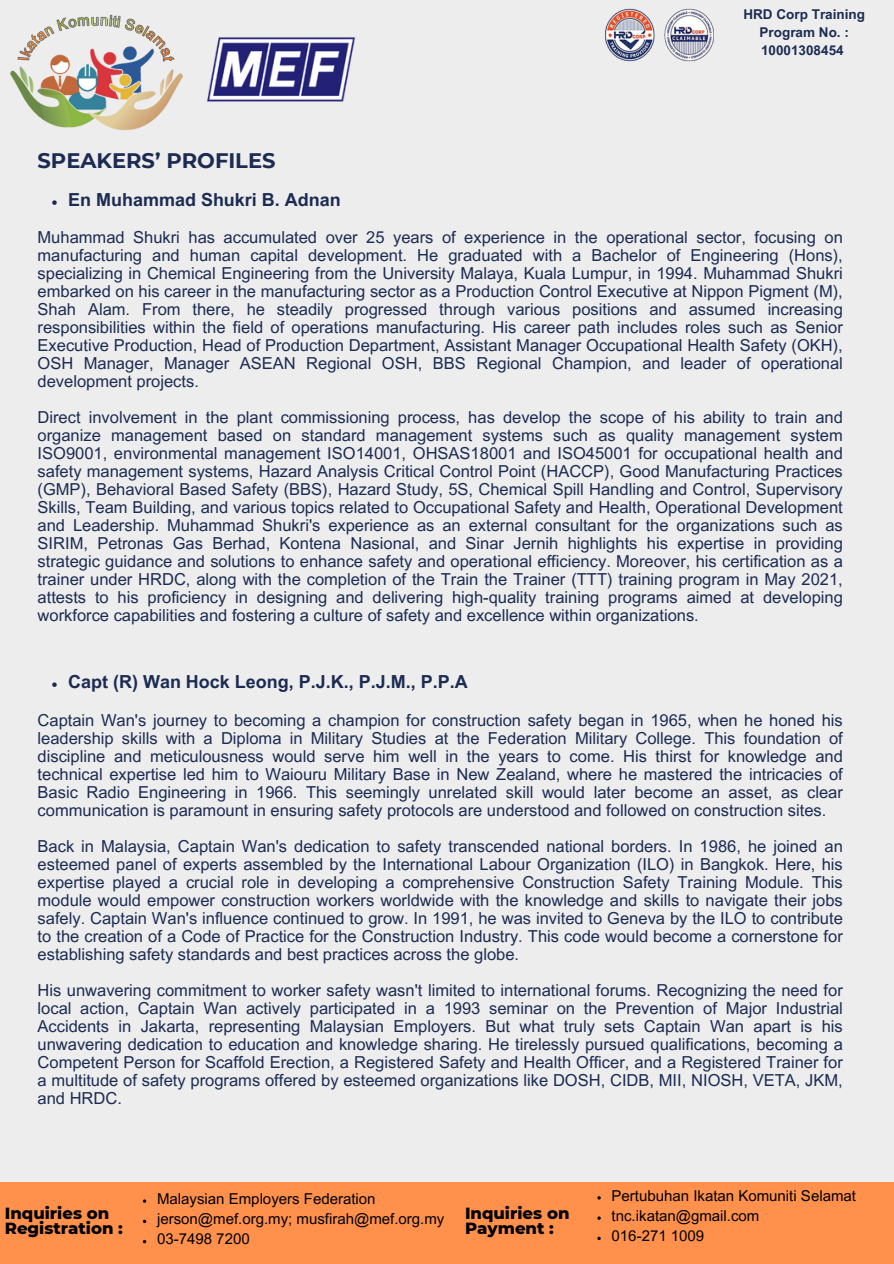
<style>
.page{position:relative;width:894px;height:1264px;background:#fff}
.page>*{position:absolute;margin:0;border:0;box-sizing:border-box;transform-origin:0 0}
.t1{font:700 21px "Montserrat";color:#1c2b52}
.t2{font:700 18px "Arial MT Pro";color:#1c2b52}
.t3{font:16.5px/18px "Arial MT Pro";color:#1c2b52;text-align:justify}
.t4{font:800 16.5px/15.8px "Montserrat";color:#000}
.t5{font:15px "Arial MT Pro";color:#000}
.t6{font:700 13.5px/18px "Arial MT Pro";color:#1c2b52;text-align:center}
</style>
<div class="page">
<div style="left:0;top:0;width:893px;height:1263px;background:#ededed"></div>
<img style="left:10px;top:14px;width:173px;height:117px">
<img style="left:207px;top:37px;width:149px;height:65px">
<div style="left:0;top:1182px;width:893px;height:81px;background:#ff914d"></div>
<img style="left:605px;top:8px;width:108px;height:54px">
<svg style="left:52px;top:200px;width:5px;height:5px"></svg>
<svg style="left:52px;top:682px;width:5px;height:5px"></svg>
<h2 class="t1" style="left:38px;top:148px;width:239px">SPEAKERS’ PROFILES</h2>
<p class="t2" style="left:68px;top:193px;width:274px">En Muhammad Shukri B. Adnan</p>
<h3 class="t6" style="left:743px;top:7px;width:123px">HRD Corp Training<br>Program No. :<br>10001308454</h3>
<p class="t3" style="left:38px;top:230px;width:806px">Muhammad Shukri has accumulated over 25 years of experience in the operational sector, focusing on manufacturing and human capital development. He graduated with a Bachelor of Engineering (Hons), specializing in Chemical Engineering from the University Malaya, Kuala Lumpur, in 1994. Muhammad Shukri embarked on his career in the manufacturing sector as a Production Control Executive at Nippon Pigment (M), Shah Alam. From there, he steadily progressed through various positions and assumed increasing responsibilities within the field of operations manufacturing. His career path includes roles such as Senior Executive Production, Head of Production Department, Assistant Manager Occupational Health Safety (OKH), OSH Manager, Manager ASEAN Regional OSH, BBS Regional Champion, and leader of operational development projects.</p>
<p class="t3" style="left:38px;top:410px;width:806px">Direct involvement in the plant commissioning process, has develop the scope of his ability to train and organize management based on standard management systems such as quality management system ISO9001, environmental management ISO14001, OHSAS18001 and ISO45001 for occupational health and safety management systems, Hazard Analysis Critical Control Point (HACCP), Good Manufacturing Practices (GMP), Behavioral Based Safety (BBS), Hazard Study, 5S, Chemical Spill Handling and Control, Supervisory Skills, Team Building, and various topics related to Occupational Safety and Health, Operational Development and Leadership. Muhammad Shukri's experience as an external consultant for the organizations such as SIRIM, Petronas Gas Berhad, Kontena Nasional, and Sinar Jernih highlights his expertise in providing strategic guidance and solutions to enhance safety and operational efficiency. Moreover, his certification as a trainer under HRDC, along with the completion of the Train the Trainer (TTT) training program in May 2021, attests to his proficiency in designing and delivering high-quality training programs aimed at developing workforce capabilities and fostering a culture of safety and excellence within organizations.</p>
<h2 class="t2" style="left:68px;top:675px;width:401px">Capt (R) Wan Hock Leong, P.J.K., P.J.M., P.P.A</h2>
<p class="t3" style="left:38px;top:713px;width:806px">Captain Wan's journey to becoming a champion for construction safety began in 1965, when he honed his leadership skills with a Diploma in Military Studies at the Federation Military College. This foundation of discipline and meticulousness would serve him well in the years to come. His thirst for knowledge and technical expertise led him to Waiouru Military Base in New Zealand, where he mastered the intricacies of Basic Radio Engineering in 1966. This seemingly unrelated skill would later become an asset, as clear communication is paramount in ensuring safety protocols are understood and followed on construction sites.</p>
<p class="t3" style="left:38px;top:839px;width:806px">Back in Malaysia, Captain Wan's dedication to safety transcended national borders. In 1986, he joined an esteemed panel of experts assembled by the International Labour Organization (ILO) in Bangkok. Here, his expertise played a crucial role in developing a comprehensive Construction Safety Training Module. This module would empower construction workers worldwide with the knowledge and skills to navigate their jobs safely. Captain Wan's influence continued to grow. In 1991, he was invited to Geneva by the ILO to contribute to the creation of a Code of Practice for the Construction Industry. This code would become a cornerstone for establishing safety standards and best practices across the globe.</p>
<p class="t3" style="left:38px;top:983px;width:806px">His unwavering commitment to worker safety wasn't limited to international forums. Recognizing the need for local action, Captain Wan actively participated in a 1993 seminar on the Prevention of Major Industrial Accidents in Jakarta, representing Malaysian Employers. But what truly sets Captain Wan apart is his unwavering dedication to education and knowledge sharing. He tirelessly pursued qualifications, becoming a Competent Person for Scaffold Erection, a Registered Safety and Health Officer, and a Registered Trainer for a multitude of safety programs offered by esteemed organizations like DOSH, CIDB, MII, NIOSH, VETA, JKM, and HRDC.</p>
<h4 class="t4" style="left:5px;top:1204px;width:120px">Inquiries on<br>Registration :</h4>
<h1 class="t5" style="left:157px;top:1192px;width:220px">Malaysian Employers Federation</h1>
<p class="t5" style="left:157px;top:1213px;width:289px">jerson@mef.org.my; musfirah@mef.org.my</p>
<h3 class="t5" style="left:157px;top:1233px;width:94px">03-7498 7200</h3>
<h3 class="t4" style="left:465px;top:1204px;width:106px">Inquiries on<br>Payment :</h3>
<p class="t5" style="left:611px;top:1189px;width:246px">Pertubuhan Ikatan Komuniti Selamat</p>
<h3 class="t5" style="left:611px;top:1209px;width:149px">tnc.ikatan@gmail.com</h3>
<h3 class="t5" style="left:611px;top:1230px;width:94px">016-271 1009</h3>
</div>
